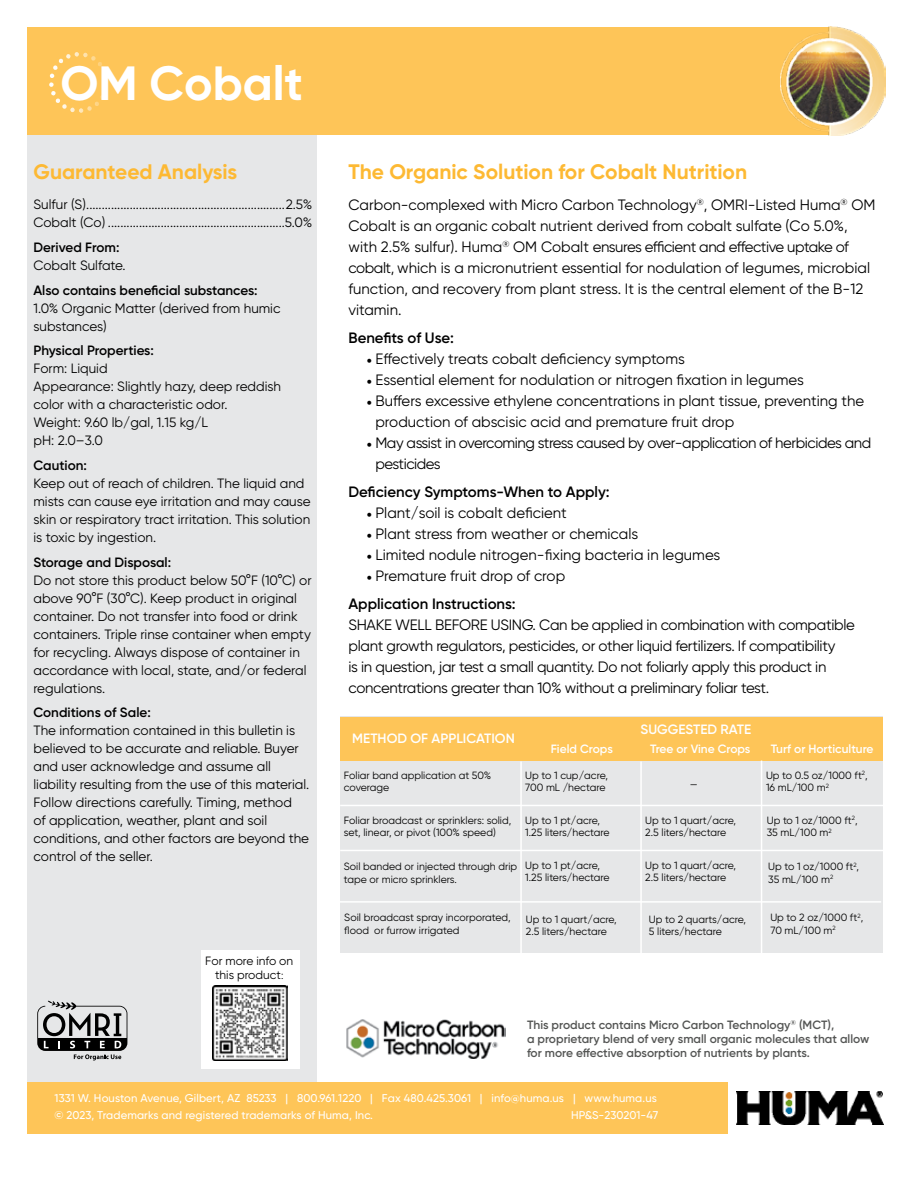
<style>
.page{position:relative;width:918px;height:1188px;background:#fff}
.page>*{position:absolute;margin:0;border:0;box-sizing:border-box;transform-origin:0 0}
.t1{font:700 48px "Gilroy";color:#fff}
.t2{font:700 21px "Gilroy";color:#fdb933}
.t3{font:15px/21px "Gilroy";letter-spacing:-.005em;color:#000}
.t4{font:15px/21px "Gilroy";letter-spacing:-.03em;color:#000}
.t5{font:600 15px "Gilroy";color:#000}
.t6{font:13.5px/18px "Gilroy";color:#000}
.t7{font:600 13.5px "Gilroy";color:#000}
.t8{font:600 13.5px "Gilroy";color:#fff}
.t9{font:600 12px/14.4px "Gilroy";color:#545554}
.t10{font:600 12px "Gilroy";color:#fff}
.t11{font:12px/13.5px "Gilroy";color:#000;text-align:center}
.t12{font:500 11.25px/16.5px "Gilroy";letter-spacing:.01em;color:#fff}
.t13{font:10.5px/12.6px "Gilroy";color:#000}
.s1{font-family:"Minion Pro"}
.s2{font-weight:600}
.s3{font-size:10.5px}
</style>
<div class="page">
<div style="left:27px;top:134px;width:290px;height:948px;background:#e6e7e8"></div>
<div style="left:27px;top:1082px;width:701px;height:52px;background:#fec558"></div>
<img style="left:737px;top:1091px;width:147px;height:34px">
<div style="left:27px;top:27px;width:803px;height:108px;background:#fec558"></div>
<img style="left:781px;top:27px;width:105px;height:108px">
<svg style="left:49px;top:52px;width:58px;height:61px"></svg>
<svg style="left:37px;top:1001px;width:90px;height:59px"></svg>
<div style="left:201px;top:950px;width:98px;height:119px;background:#fff"></div>
<img style="left:346px;top:1019px;width:159px;height:39px">
<div style="left:340px;top:717px;width:543px;height:236px;background:#e6e7e8"></div>
<div style="left:340px;top:717px;width:543px;height:43px;background:#fec558"></div>
<hr style="left:340px;top:805px;width:543px;height:1px;background:#fff">
<hr style="left:340px;top:850px;width:543px;height:1px;background:#fff">
<hr style="left:761px;top:761px;width:1px;height:230px;background:#fff">
<hr style="left:640px;top:762px;width:2px;height:229px;background:#fff">
<hr style="left:520px;top:762px;width:2px;height:229px;background:#fff">
<hr style="left:338px;top:901px;width:543px;height:2px;background:#fff">
<img style="left:213px;top:985px;width:75px;height:75px">
<h1 class="t1" style="left:60px;top:53px;width:244px">OM Cobalt</h1>
<h2 class="t2" style="left:33px;top:158px;width:205px">Guaranteed Analysis</h2>
<h2 class="t2" style="left:348px;top:158px;width:400px">The Organic Solution for Cobalt Nutrition</h2>
<p class="t3" style="left:348px;top:194px;width:529px">Carbon-complexed with Micro Carbon Technology<sup>®</sup>, OMRI-Listed Huma<sup>®</sup> OM Cobalt is an organic cobalt nutrient derived from cobalt sulfate (Co 5.0%, with 2.5% sulfur). Huma<sup>®</sup> OM Cobalt ensures efficient and effective uptake of cobalt, which is a micronutrient essential for nodulation of legumes, microbial function, and recovery from plant stress. It is the central element of the B-12 vitamin.</p>
<p class="t5" style="left:348px;top:328px;width:107px">Benefits of Use:</p>
<p class="t3" style="left:366px;top:348px;width:320px"><span class="s1">•</span> Effectively treats cobalt deficiency symptoms</p>
<p class="t3" style="left:366px;top:369px;width:439px"><span class="s1">•</span> Essential element for nodulation or nitrogen fixation in legumes</p>
<p class="t3" style="left:375px;top:390px;width:490px;text-indent:-9px"><span class="s1">•</span> Buffers excessive ethylene concentrations in plant tissue, preventing the production of abscisic acid and premature fruit drop</p>
<p class="t4" style="left:375px;top:432px;width:497px;text-indent:-9px"><span class="s1">•</span> May assist in overcoming stress caused by over-application of herbicides and pesticides</p>
<p class="t5" style="left:348px;top:482px;width:263px">Deficiency Symptoms-When to Apply:</p>
<p class="t3" style="left:366px;top:502px;width:202px"><span class="s1">•</span> Plant/soil is cobalt deficient</p>
<p class="t3" style="left:366px;top:523px;width:273px"><span class="s1">•</span> Plant stress from weather or chemicals</p>
<p class="t3" style="left:366px;top:544px;width:355px"><span class="s1">•</span> Limited nodule nitrogen-fixing bacteria in legumes</p>
<p class="t3" style="left:348px;top:562px;width:218px;line-height:27.8px;text-indent:18px"><span class="s1">•</span> Premature fruit drop of crop<br><span class="s2">Application Instructions:</span></p>
<p class="t3" style="left:348px;top:614px;width:508px">SHAKE WELL BEFORE USING. Can be applied in combination with compatible plant growth regulators, pesticides, or other liquid fertilizers. If compatibility<br>is in question, jar test a small quantity. Do not foliarly apply this product in concentrations greater than 10% without a preliminary foliar test.</p>
<p class="t6" style="left:33px;top:195px;width:281px">Sulfur (S)................................................................2.5%<br>Cobalt (Co) .........................................................5.0%</p>
<p class="t7" style="left:33px;top:239px;width:88px">Derived From:</p>
<p class="t6" style="left:33px;top:256px;width:94px">Cobalt Sulfate.</p>
<p class="t7" style="left:33px;top:281px;width:226px">Also contains beneficial substances:</p>
<p class="t6" style="left:33px;top:299px;width:249px">1.0% Organic Matter (derived from humic substances)</p>
<p class="t7" style="left:33px;top:342px;width:122px">Physical Properties:</p>
<p class="t6" style="left:33px;top:359px;width:249px">Form: Liquid<br>Appearance: Slightly hazy, deep reddish color with a characteristic odor.<br>Weight: 9.60 lb/gal, 1.15 kg/L<br>pH: 2.0–3.0</p>
<p class="t7" style="left:33px;top:457px;width:55px">Caution:</p>
<p class="t6" style="left:33px;top:474px;width:279px">Keep out of reach of children. The liquid and mists can cause eye irritation and may cause skin or respiratory tract irritation. This solution is toxic by ingestion.</p>
<p class="t7" style="left:33px;top:554px;width:139px">Storage and Disposal:</p>
<p class="t6" style="left:33px;top:571px;width:280px">Do not store this product below 50°F (10°C) or above 90°F (30°C). Keep product in original container. Do not transfer into food or drink containers. Triple rinse container when empty for recycling. Always dispose of container in accordance with local, state, and/or federal regulations.</p>
<p class="t7" style="left:33px;top:704px;width:119px">Conditions of Sale:</p>
<p class="t6" style="left:33px;top:722px;width:277px">The information contained in this bulletin is believed to be accurate and reliable. Buyer and user acknowledge and assume all liability resulting from the use of this material.<br>Follow directions carefully. Timing, method<br>of application, weather, plant and soil conditions, and other factors are beyond the control of the seller.</p>
<p class="t8" style="left:641px;top:721px;width:112px">SUGGESTED RATE</p>
<p class="t10" style="left:650px;top:742px;width:102px">Tree or Vine Crops</p>
<p class="t8" style="left:352px;top:730px;width:164px">METHOD OF APPLICATION</p>
<p class="t10" style="left:551px;top:742px;width:64px">Field Crops</p>
<p class="t10" style="left:771px;top:742px;width:104px">Turf or Horticulture</p>
<p class="t13" style="left:766px;top:769px;width:103px">Up to 0.5 oz/1000 ft<sup>2</sup>,<br>16 mL/100 m<sup>2</sup></p>
<p class="t13" style="left:767px;top:814px;width:92px">Up to 1 oz/1000 ft<sup>2</sup>,<br>35 mL/100 m<sup>2</sup></p>
<p class="t13" style="left:768px;top:860px;width:92px">Up to 1 oz/1000 ft<sup>2</sup>,<br>35 mL/100 m<sup>2</sup></p>
<p class="t13" style="left:344px;top:769px;width:149px">Foliar band application at 50% coverage</p>
<p class="t13" style="left:525px;top:769px;width:84px">Up to 1 cup/acre,<br>700 mL /hectare</p>
<p class="t13" style="left:690px;top:778px;width:9px">—</p>
<p class="t13" style="left:525px;top:814px;width:86px">Up to 1 pt/acre,<br>1.25 liters/hectare</p>
<p class="t13" style="left:645px;top:814px;width:92px">Up to 1 quart/acre,<br>2.5 liters/hectare</p>
<p class="t13" style="left:525px;top:859px;width:86px">Up to 1 pt/acre,<br>1.25 liters/hectare</p>
<p class="t13" style="left:645px;top:859px;width:92px">Up to 1 quart/acre,<br>2.5 liters/hectare</p>
<p class="t13" style="left:344px;top:814px;width:169px">Foliar broadcast or sprinklers: solid, set, linear, or pivot (100% speed)</p>
<p class="t13" style="left:344px;top:860px;width:175px">Soil banded or injected through drip tape or micro sprinklers.</p>
<p class="t11" style="left:205px;top:954px;width:89px">For more info on this product<span class="s3">:</span></p>
<p class="t13" style="left:344px;top:911px;width:168px">Soil broadcast spray incorporated, flood or furrow irrigated</p>
<p class="t13" style="left:526px;top:913px;width:92px">Up to 1 quart/acre,<br>2.5 liters/hectare</p>
<p class="t13" style="left:649px;top:913px;width:99px">Up to 2 quarts/acre,<br>5 liters/hectare</p>
<p class="t13" style="left:770px;top:911px;width:94px">Up to 2 oz/1000 ft<sup>2</sup>,<br>70 mL/100 m<sup>2</sup></p>
<p class="t9" style="left:527px;top:1017px;width:344px">This product contains Micro Carbon Technology<sup>®</sup> (MCT),<br>a proprietary blend of very small organic molecules that allow for more effective absorption of nutrients by plants.</p>
<p class="t12" style="left:55px;top:1090px;width:604px">1331 W. Houston Avenue, Gilbert, AZ 85233 | 800.961.1220 | Fax 480.425.3061 | info@huma.us | www.huma.us © 2023, Trademarks and registered trademarks of Huma, Inc.</p>
<p class="t12" style="left:571px;top:1107px;width:89px">HP&amp;S-230201-47</p>
</div>
